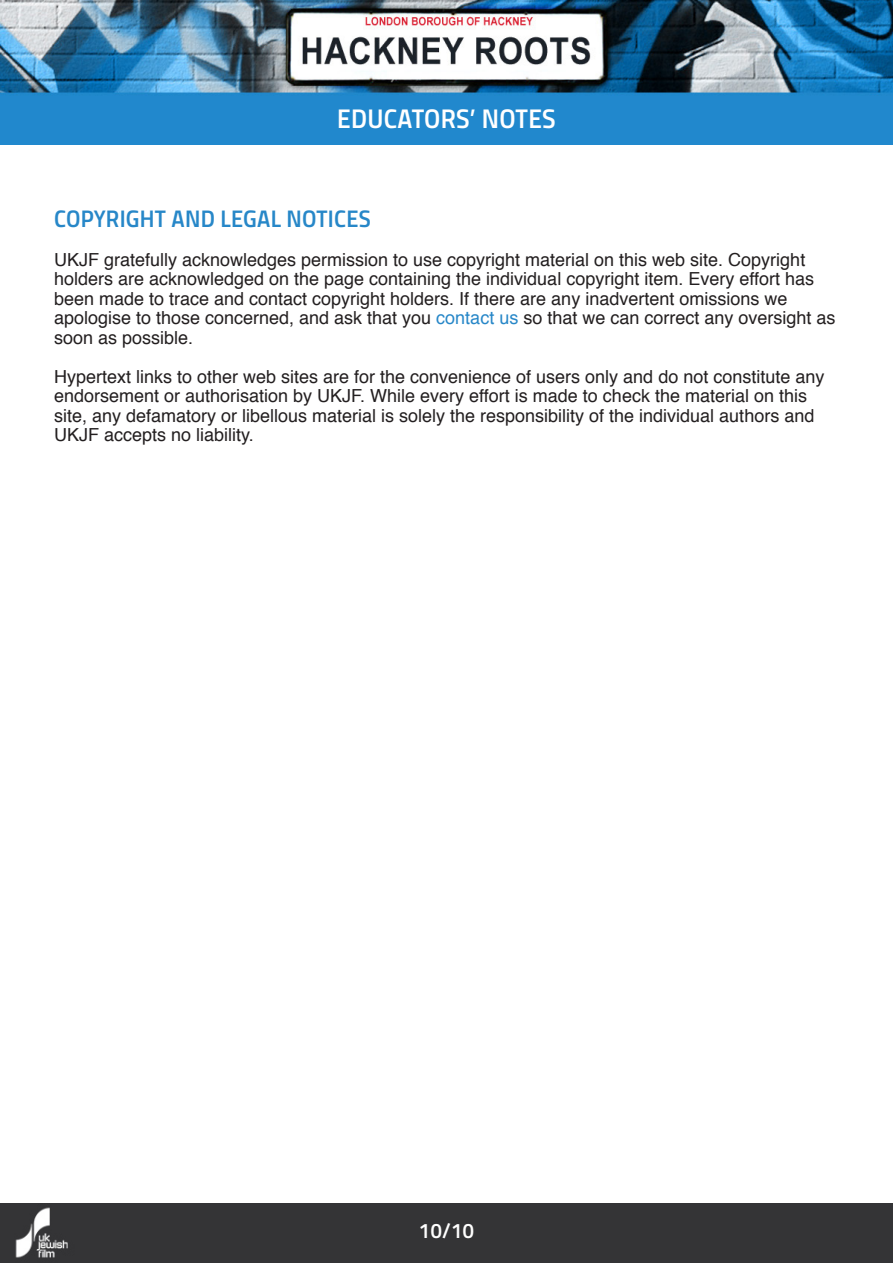
<style>
.page{position:relative;width:893px;height:1263px;background:#fff}
.page>*{position:absolute;margin:0;border:0;box-sizing:border-box;transform-origin:0 0}
.t1{font:27px "Titillium Semibold Upright";letter-spacing:.01em;color:#fff}
.t2{font:24px "Titillium Semibold Upright";letter-spacing:.01em;color:#2787c8}
.t3{font:21px "Titillium Semibold Upright";color:#fff}
.t4{font:18px/19.5px "Helvetica";color:#231f20}
.s1{color:#2787c8}
</style>
<div class="page">
<img style="left:0;top:0;width:893px;height:145px">
<div style="left:0;top:1203px;width:893px;height:60px;background:#343436"></div>
<p class="t1" style="left:337px;top:98px;width:220px">EDUCATORS’ NOTES</p>
<p class="t2" style="left:54px;top:200px;width:318px">COPYRIGHT AND LEGAL NOTICES</p>
<p class="t4" style="left:54px;top:250px;width:783px">UKJF gratefully acknowledges permission to use copyright material on this web site. Copyright holders are acknowledged on the page containing the individual copyright item. Every effort has been made to trace and contact copyright holders. If there are any inadvertent omissions we apologise to those concerned, and ask that you <span class="s1">contact us</span> so that we can correct any oversight as soon as possible.</p>
<p class="t4" style="left:54px;top:367px;width:772px">Hypertext links to other web sites are for the convenience of users only and do not constitute any endorsement or authorisation by UKJF. While every effort is made to check the material on this site, any defamatory or libellous material is solely the responsibility of the individual authors and UKJF accepts no liability.</p>
<p class="t3" style="left:419px;top:1215px;width:57px">10/10</p>
</div>
